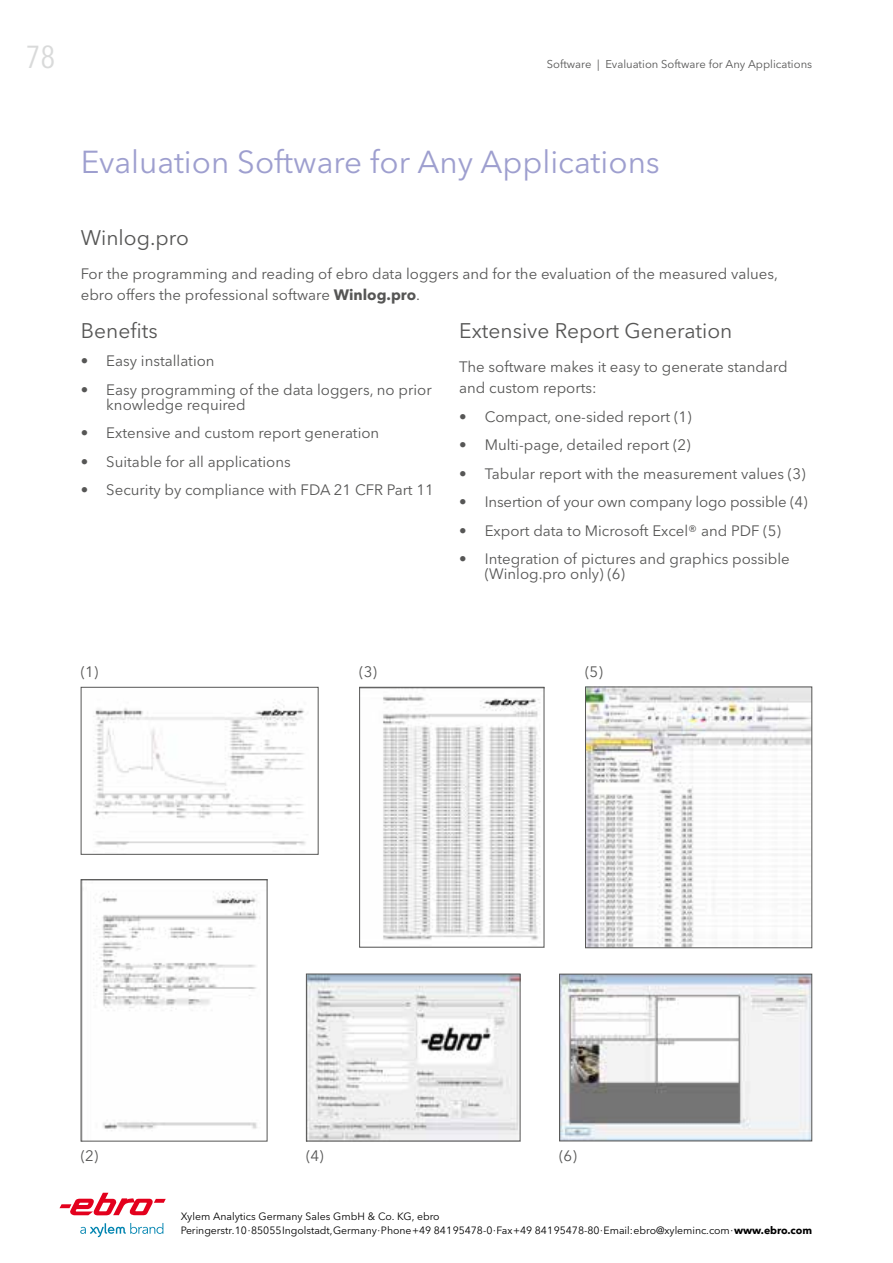
<style>
.page{position:relative;width:893px;height:1263px;background:#fff}
.page>*{position:absolute;margin:0;border:0;box-sizing:border-box;transform-origin:0 0}
.t1{font:31.5px "Avenir Next LT Pro";color:#9e9fcf}
.t2{font:condensed 31.5px "Avenir Next LT Pro";color:#d9dada}
.t3{font:21px "Avenir Next LT Pro";color:#565655}
.t4{font:15px/21px "Avenir Next LT Pro";color:#565655}
.t5{font:11.25px "Avenir Next LT Pro";color:#565655}
.t6{font:10.5px/13.5px "Avenir Next LT Pro";letter-spacing:-.005em;color:#000}
.s1{font-weight:700}
</style>
<div class="page">
<img style="left:93px;top:702px;width:213px;height:145px">
<div style="left:81px;top:687px;width:237px;height:168px;border:1px solid #565655"></div>
<img style="left:587px;top:689px;width:223px;height:257px">
<div style="left:585px;top:687px;width:227px;height:261px;border:1px solid #565655"></div>
<img style="left:383px;top:695px;width:158px;height:245px">
<div style="left:359px;top:687px;width:185px;height:260px;border:1px solid #565655"></div>
<img style="left:308px;top:976px;width:210px;height:163px">
<div style="left:306px;top:974px;width:214px;height:167px;border:1px solid #565655"></div>
<img style="left:561px;top:976px;width:249px;height:163px">
<div style="left:559px;top:974px;width:253px;height:167px;border:1px solid #565655"></div>
<img style="left:93px;top:891px;width:167px;height:240px">
<div style="left:81px;top:879px;width:186px;height:262px;border:1px solid #565655"></div>
<svg style="left:80px;top:1223px;width:83px;height:14px"></svg>
<svg style="left:60px;top:1193px;width:106px;height:22px"></svg>
<h1 class="t2" style="left:26px;top:38px;width:31px">78</h1>
<p class="t5" style="left:547px;top:57px;width:267px">Software | Evaluation Software for Any Applications</p>
<h1 class="t1" style="left:81px;top:143px;width:581px">Evaluation Software for Any Applications</h1>
<h2 class="t3" style="left:81px;top:225px;width:110px">Winlog.pro</h2>
<p class="t4" style="left:81px;top:263px;width:699px">For the programming and reading of ebro data loggers and for the evaluation of the measured values, ebro offers the professional software <span class="s1">Winlog.pro</span>.</p>
<h2 class="t3" style="left:81px;top:318px;width:78px">Benefits</h2>
<p class="t4" style="left:81px;top:350px;width:135px">• Easy installation</p>
<p class="t4" style="left:106px;top:382px;width:327px;line-height:15px;text-indent:-26px">• Easy programming of the data loggers, no prior knowledge required</p>
<p class="t4" style="left:81px;top:422px;width:300px">• Extensive and custom report generation</p>
<p class="t4" style="left:81px;top:451px;width:211px">• Suitable for all applications</p>
<p class="t4" style="left:81px;top:479px;width:354px">• Security by compliance with FDA 21 CFR Part 11</p>
<h2 class="t3" style="left:459px;top:318px;width:275px">Extensive Report Generation</h2>
<p class="t4" style="left:459px;top:356px;width:330px">The software makes it easy to generate standard and custom reports:</p>
<p class="t4" style="left:459px;top:406px;width:234px">• Compact, one-sided report (1)</p>
<p class="t4" style="left:459px;top:434px;width:233px">• Multi-page, detailed report (2)</p>
<p class="t4" style="left:459px;top:463px;width:348px">• Tabular report with the measurement values (3)</p>
<p class="t4" style="left:459px;top:491px;width:350px">• Insertion of your own company logo possible (4)</p>
<p class="t4" style="left:459px;top:520px;width:323px">• Export data to Microsoft Excel® and PDF (5)</p>
<p class="t4" style="left:485px;top:551px;width:307px;line-height:15px;text-indent:-26px">• Integration of pictures and graphics possible (Winlog.pro only) (6)</p>
<p class="t4" style="left:81px;top:661px;width:19px">(1)</p>
<p class="t4" style="left:359px;top:661px;width:19px">(3)</p>
<p class="t4" style="left:585px;top:661px;width:19px">(5)</p>
<p class="t4" style="left:81px;top:1145px;width:19px">(2)</p>
<p class="t4" style="left:306px;top:1145px;width:19px">(4)</p>
<p class="t4" style="left:559px;top:1145px;width:19px">(6)</p>
<p class="t6" style="left:181px;top:1210px;width:633px">Xylem Analytics Germany Sales GmbH &amp; Co. KG, ebro<br>Peringerstr. 10 ∙ 85055 Ingolstadt, Germany ∙ Phone +49 841 95478-0 ∙ Fax +49 841 95478-80 ∙ Email: ebro@xyleminc.com ∙ <span class="s1">www.ebro.com</span></p>
</div>
